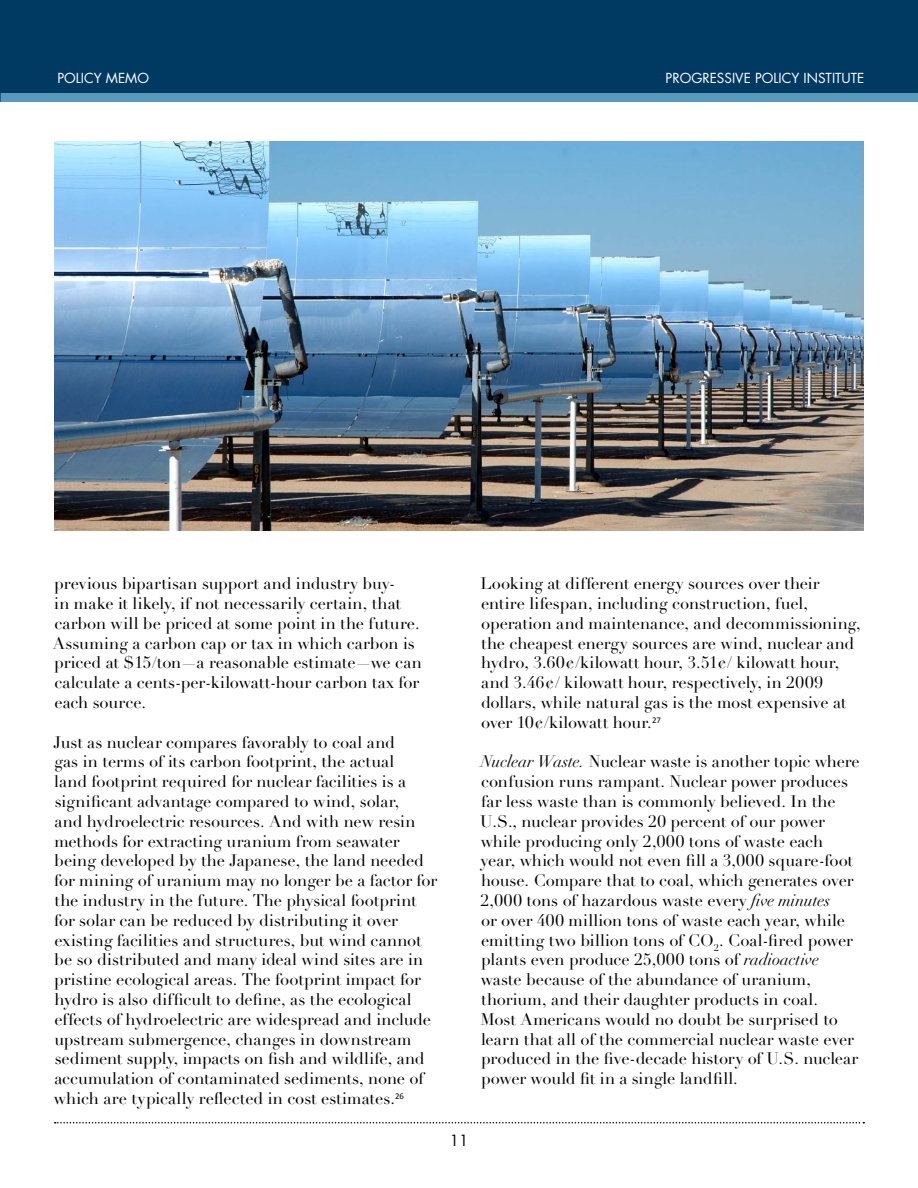
<style>
.page{position:relative;width:918px;height:1188px;background:#fff}
.page>*{position:absolute;margin:0;border:0;box-sizing:border-box;transform-origin:0 0}
.t1{font:16.5px/19.8px "Didot LH";color:#000}
.t2{font:15px "Futura";color:#000}
.t3{font:13.5px "Futura";color:#fff}
.s1{font-style:italic}
</style>
<div class="page">
<hr style="left:0;top:0;width:2px;height:93px;background:#003a63">
<div style="left:2px;top:0;width:916px;height:93px;background:#003a63"></div>
<svg style="left:55px;top:1122px;width:809px;height:2px"></svg>
<div style="left:0;top:93px;width:918px;height:8px;background:#569bbe"></div>
<img style="left:54px;top:141px;width:810px;height:389px">
<p class="t3" style="left:57px;top:69px;width:93px">POLICY MEMO</p>
<p class="t3" style="left:666px;top:69px;width:200px">PROGRESSIVE POLICY INSTITUTE</p>
<p class="t1" style="left:53px;top:574px;width:371px">previous bipartisan support and industry buy-<br>in make it likely, if not necessarily certain, that carbon will be priced at some point in the future.<br>Assuming a carbon cap or tax in which carbon is priced at $15/ton—a reasonable estimate—we can calculate a cents-per-kilowatt-hour carbon tax for each source.</p>
<p class="t1" style="left:53px;top:732px;width:385px">Just as nuclear compares favorably to coal and<br>gas in terms of its carbon footprint, the actual<br>land footprint required for nuclear facilities is a significant advantage compared to wind, solar,<br>and hydroelectric resources. And with new resin methods for extracting uranium from seawater being developed by the Japanese, the land needed for mining of uranium may no longer be a factor for the industry in the future. The physical footprint for solar can be reduced by distributing it over existing facilities and structures, but wind cannot be so distributed and many ideal wind sites are in pristine ecological areas. The footprint impact for hydro is also difficult to define, as the ecological effects of hydroelectric are widespread and include upstream submergence, changes in downstream sediment supply, impacts on fish and wildlife, and accumulation of contaminated sediments, none of which are typically reflected in cost estimates.<sup>26</sup></p>
<p class="t1" style="left:480px;top:574px;width:382px">Looking at different energy sources over their entire lifespan, including construction, fuel, operation and maintenance, and decommissioning, the cheapest energy sources are wind, nuclear and hydro, 3.60¢/kilowatt hour, 3.51¢/ kilowatt hour, and 3.46¢/ kilowatt hour, respectively, in 2009 dollars, while natural gas is the most expensive at over 10¢/kilowatt hour.<sup>27</sup></p>
<p class="t1" style="left:480px;top:752px;width:381px"><span class="s1">Nuclear Waste.</span> Nuclear waste is another topic where confusion runs rampant. Nuclear power produces far less waste than is commonly believed. In the U.S., nuclear provides 20 percent of our power while producing only 2,000 tons of waste each year, which would not even fill a 3,000 square-foot house. Compare that to coal, which generates over 2,000 tons of hazardous waste every <span class="s1">five minutes<br></span>or over 400 million tons of waste each year, while emitting two billion tons of CO<sub>2</sub>. Coal-fired power plants even produce 25,000 tons of <span class="s1">radioactive </span>waste because of the abundance of uranium, thorium, and their daughter products in coal.<br>Most Americans would no doubt be surprised to learn that all of the commercial nuclear waste ever produced in the five-decade history of U.S. nuclear power would fit in a single landfill.</p>
<p class="t2" style="left:450px;top:1131px;width:20px">11</p>
</div>
